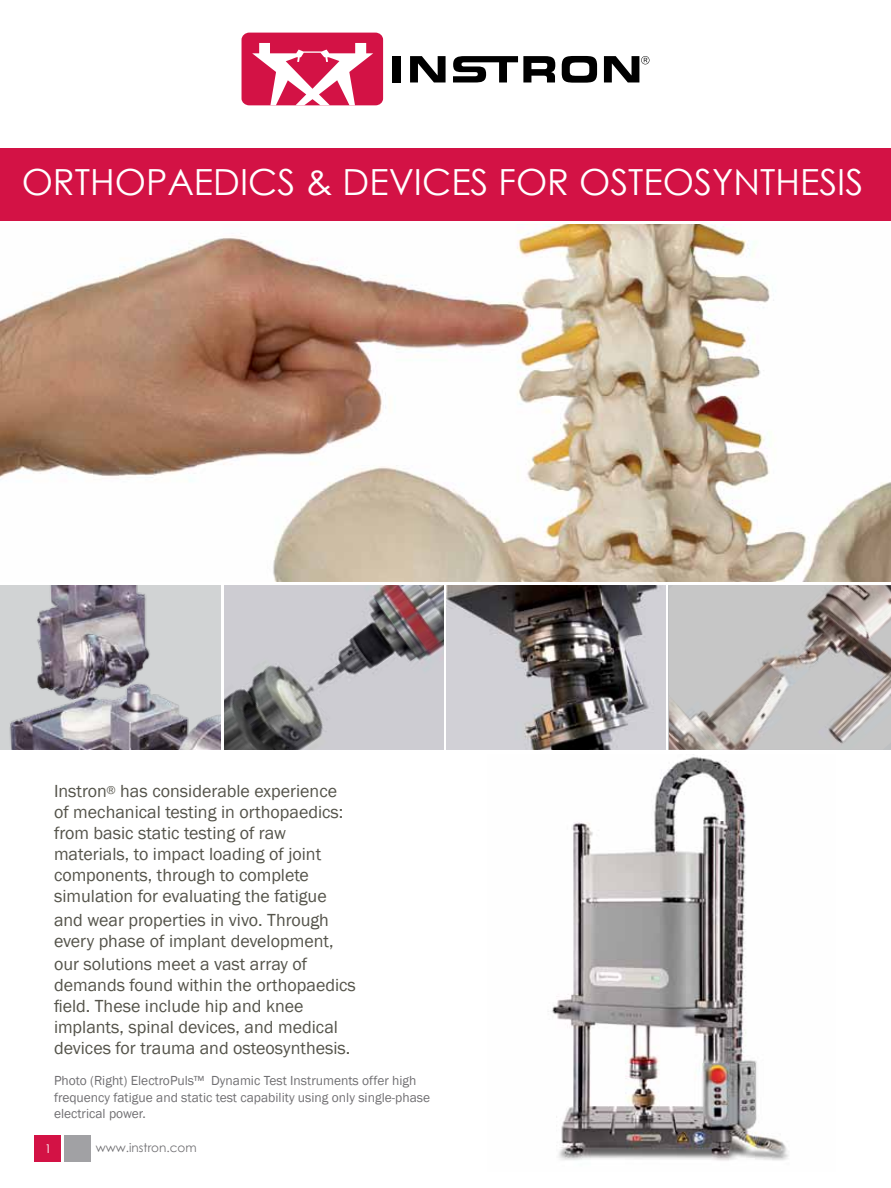
<style>
.page{position:relative;width:891px;height:1188px;background:#fff}
.page>*{position:absolute;margin:0;border:0;box-sizing:border-box;transform-origin:0 0}
.t1{font:36px "Century Gothic";color:#fff}
.t2{font:18px/21px "Franklin Gothic";color:#54534a}
.t3{font:13.5px/16.5px "Franklin Gothic";color:#717073}
.t4{font:12px "Century Gothic";color:#717073}
.t5{font:12px "Century Gothic";color:#fff}
</style>
<div class="page">
<div style="left:242px;top:33px;width:141px;height:72px;background:#d31245;border-radius:7px"></div>
<svg style="left:252px;top:43px;width:121px;height:62px"></svg>
<div style="left:393px;top:56px;width:8px;height:26px;background:#000"></div>
<svg style="left:410px;top:56px;width:36px;height:26px"></svg>
<svg style="left:453px;top:56px;width:102px;height:26px"></svg>
<svg style="left:562px;top:56px;width:35px;height:27px"></svg>
<svg style="left:604px;top:56px;width:45px;height:26px"></svg>
<div style="left:0;top:148px;width:891px;height:73px;background:#d31245"></div>
<div style="left:34px;top:1135px;width:27px;height:27px;background:#d31245"></div>
<div style="left:64px;top:1135px;width:27px;height:27px;background:#a1a1a4"></div>
<img style="left:0;top:585px;width:220px;height:165px">
<img style="left:224px;top:585px;width:219px;height:165px">
<img style="left:447px;top:585px;width:219px;height:165px">
<img style="left:548px;top:754px;width:241px;height:407px">
<img style="left:669px;top:585px;width:222px;height:165px">
<img style="left:0;top:225px;width:891px;height:357px">
<h1 class="t1" style="left:22px;top:157px;width:843px">ORTHOPAEDICS &amp; DEVICES FOR OSTEOSYNTHESIS</h1>
<p class="t2" style="left:54px;top:781px;width:291px">Instron<sup>®</sup> has considerable experience of mechanical testing in orthopaedics: from basic static testing of raw materials, to impact loading of joint components, through to complete simulation for evaluating the fatigue</p>
<p class="t2" style="left:54px;top:910px;width:281px">and wear properties in vivo. Through every phase of implant development,</p>
<p class="t2" style="left:54px;top:954px;width:304px">our solutions meet a vast array of demands found within the orthopaedics field. These include hip and knee implants, spinal devices, and medical devices for trauma and osteosynthesis.</p>
<p class="t3" style="left:54px;top:1073px;width:378px">Photo (Right) ElectroPuls™ Dynamic Test Instruments offer high frequency fatigue and static test capability using only single-phase electrical power.</p>
<p class="t5" style="left:45px;top:1140px;width:8px">1</p>
<p class="t4" style="left:96px;top:1139px;width:102px">www.instron.com</p>
</div>
